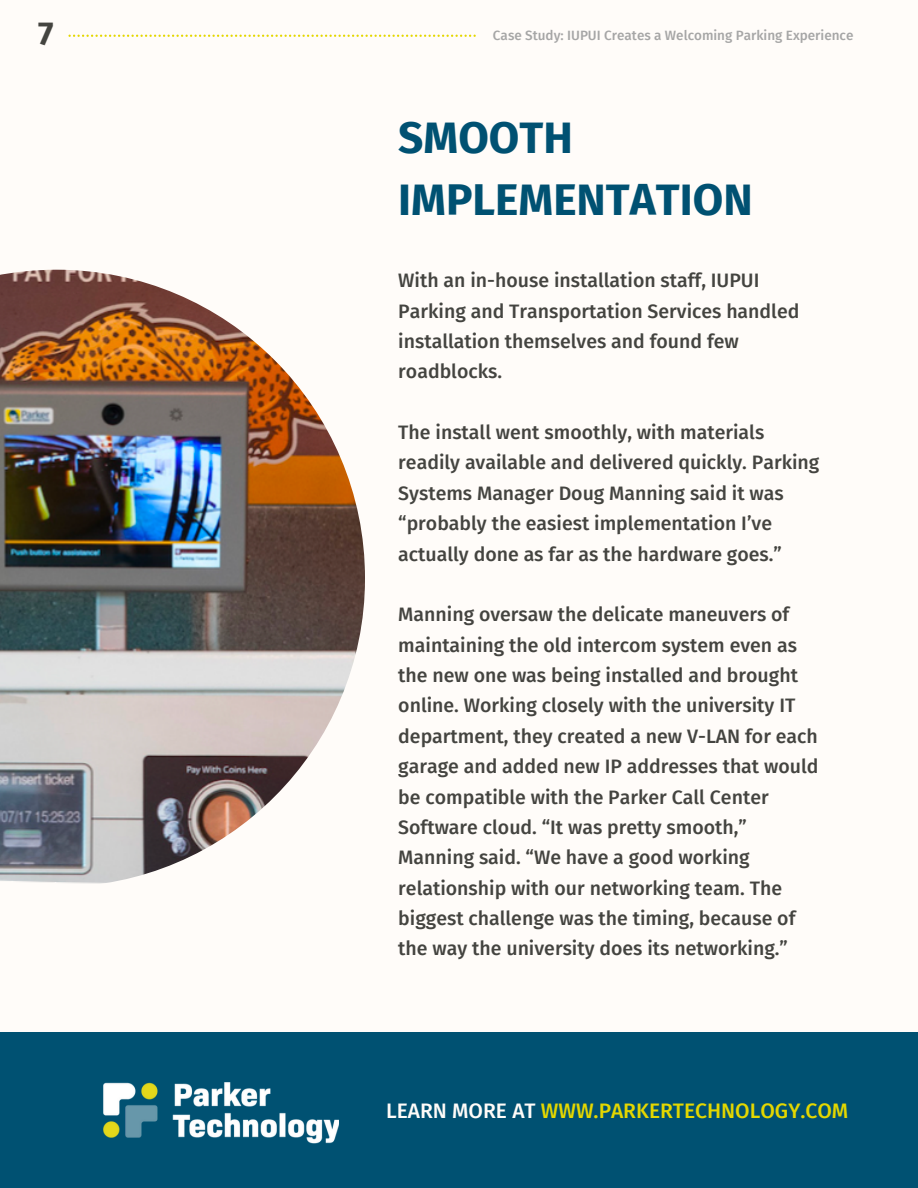
<style>
.page{position:relative;width:918px;height:1188px;background:#fffcf9}
.page>*{position:absolute;margin:0;border:0;box-sizing:border-box;transform-origin:0 0}
.t1{font:700 44.25px/61.8px "Fira Sans";color:#005172}
.t2{font:700 33px "Fira Sans";color:#444440}
.t3{font:500 21px "Fira Sans";color:#e4d700}
.t4{font:500 19.5px/30.3px "Fira Sans";color:#444440}
.t5{font:500 13.5px "Fira Sans";color:#a6a6a6}
.s1{color:#fffcf9}
</style>
<div class="page">
<div style="left:0;top:1032px;width:918px;height:156px;background:#005172"></div>
<img style="left:0;top:270px;width:365px;height:614px">
<svg style="left:68px;top:35px;width:408px;height:2px"></svg>
<img style="left:103px;top:1082px;width:236px;height:62px">
<h2 class="t2" style="left:38px;top:14px;width:17px">7</h2>
<p class="t5" style="left:493px;top:28px;width:362px">Case Study: IUPUI Creates a Welcoming Parking Experience</p>
<h1 class="t1" style="left:398px;top:107px;width:356px">SMOOTH<br>IMPLEMENTATION</h1>
<p class="t4" style="left:398px;top:265px;width:403px">With an in-house installation staff, IUPUI Parking and Transportation Services handled installation themselves and found few roadblocks.</p>
<p class="t4" style="left:398px;top:417px;width:423px">The install went smoothly, with materials readily available and delivered quickly. Parking Systems Manager Doug Manning said it was “probably the easiest implementation I’ve actually done as far as the hardware goes.”</p>
<p class="t4" style="left:398px;top:600px;width:422px">Manning oversaw the delicate maneuvers of maintaining the old intercom system even as the new one was being installed and brought online. Working closely with the university IT department, they created a new V-LAN for each garage and added new IP addresses that would be compatible with the Parker Call Center Software cloud. “It was pretty smooth,” Manning said. “We have a good working relationship with our networking team. The biggest challenge was the timing, because of the way the university does its networking.”</p>
<p class="t3" style="left:386px;top:1098px;width:464px"><span class="s1">LEARN MORE AT</span> WWW.PARKERTECHNOLOGY.COM</p>
</div>
